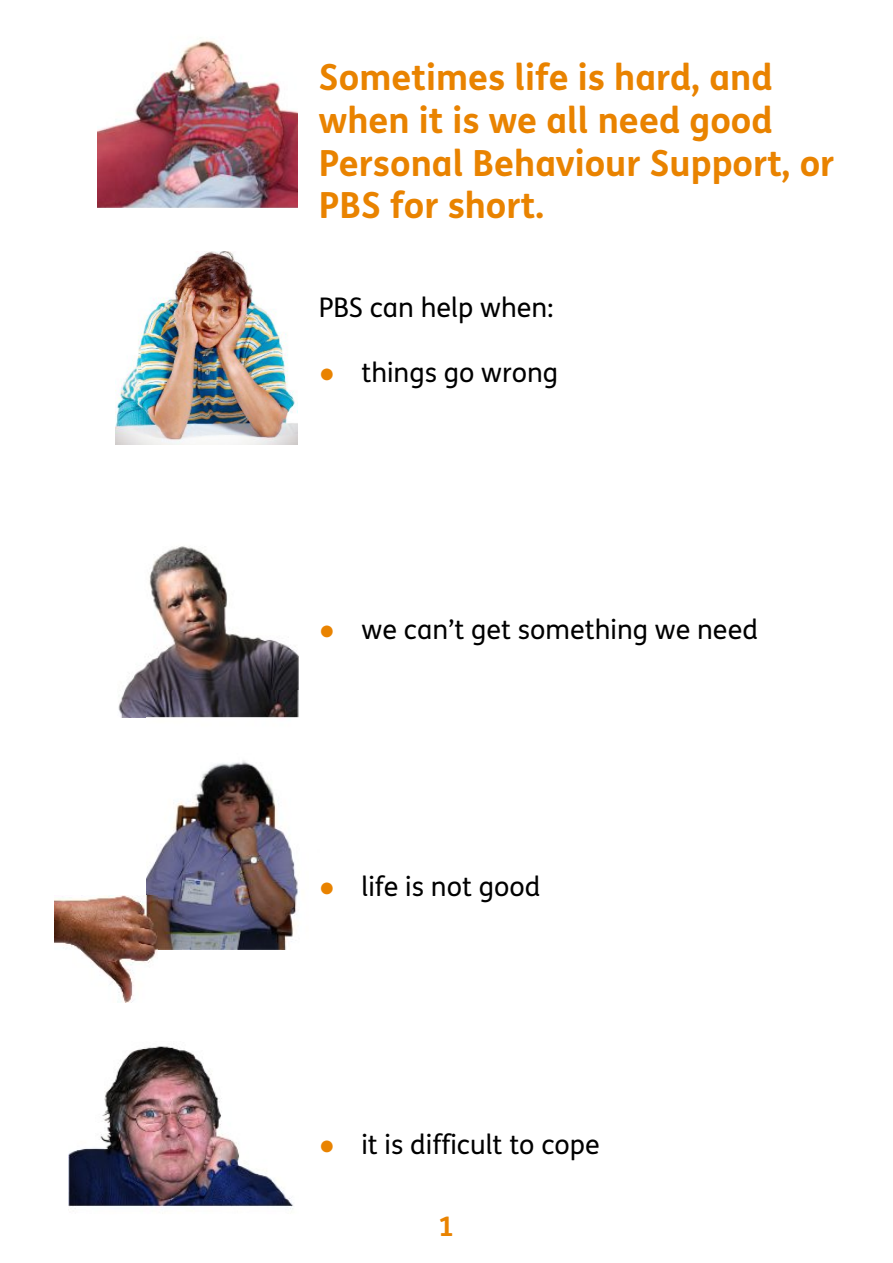
<style>
.page{position:relative;width:893px;height:1263px;background:#fff}
.page>*{position:absolute;margin:0;border:0;box-sizing:border-box;transform-origin:0 0}
.t1{font:700 36px/42.8px "FS Me";color:#e98300}
.t2{font:27px "FS Me";color:#000}
.t3{font:700 27px "FS Me";color:#e98300}
.s1{font-family:"Times New Roman";color:#e98300}
</style>
<div class="page">
<img style="left:69px;top:1046px;width:225px;height:163px">
<img style="left:118px;top:546px;width:180px;height:172px">
<img style="left:98px;top:40px;width:200px;height:167px">
<img style="left:146px;top:691px;width:153px;height:258px">
<img style="left:54px;top:895px;width:104px;height:107px">
<img style="left:115px;top:251px;width:183px;height:193px">
<h1 class="t1" style="left:319px;top:60px;width:517px">Sometimes life is hard, and when it is we all need good<br>Personal Behaviour Support, or<br>PBS for short.</h1>
<p class="t2" style="left:319px;top:297px;width:236px">PBS can help when:</p>
<p class="t2" style="left:319px;top:361px;width:241px"><span class="s1">●</span> things go wrong</p>
<p class="t2" style="left:319px;top:619px;width:441px"><span class="s1">●</span> we can’t get something we need</p>
<p class="t2" style="left:319px;top:876px;width:223px"><span class="s1">●</span> life is not good</p>
<p class="t2" style="left:319px;top:1133px;width:282px"><span class="s1">●</span> it is difficult to cope</p>
<p class="t3" style="left:438px;top:1216px;width:17px">1</p>
</div>
